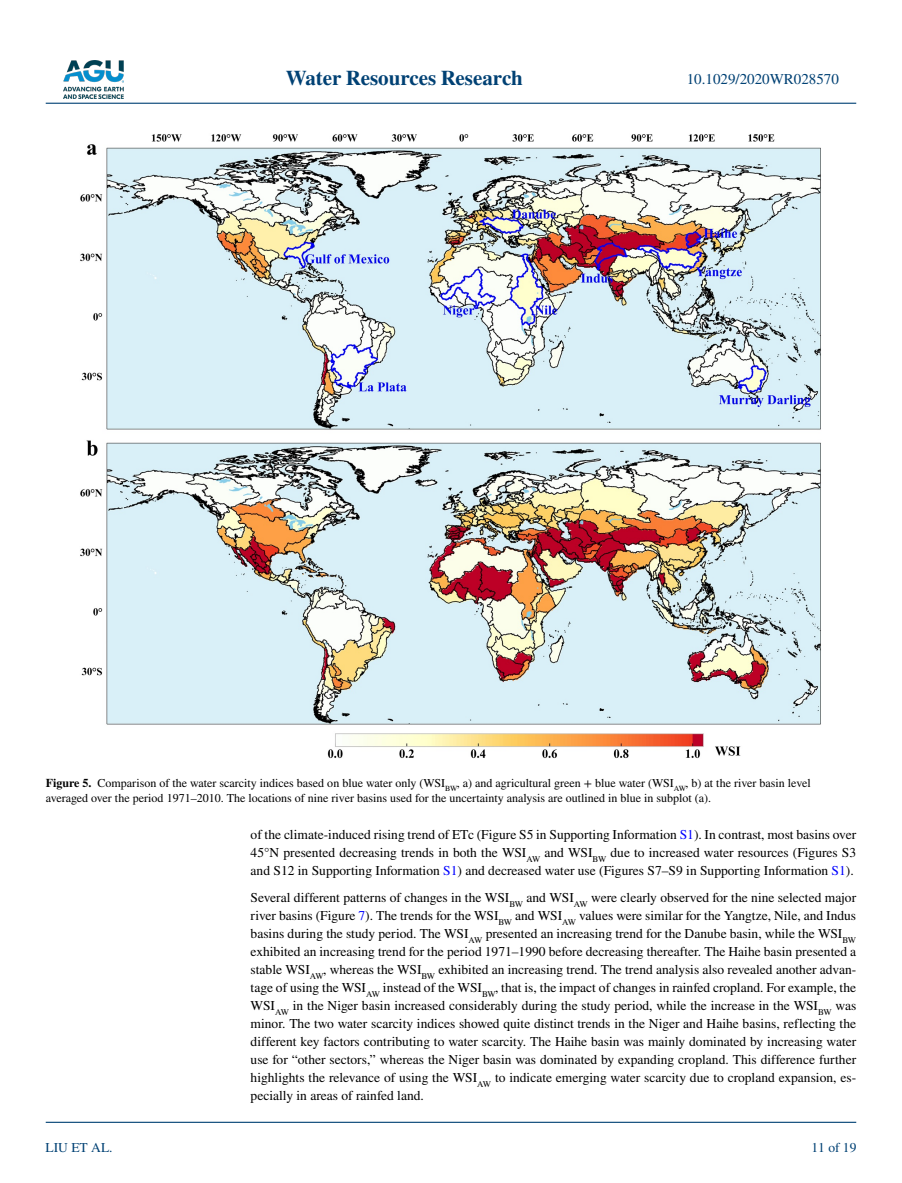
<style>
.page{position:relative;width:902px;height:1183px;background:#fff}
.page>*{position:absolute;margin:0;border:0;box-sizing:border-box;transform-origin:0 0}
.t1{font:700 21px "STIX";color:#004174}
.t2{font:15px "STIX";color:#004174}
.t3{font:13.5px/18px "STIX";color:#000;text-align:justify}
.t4{font:13.5px "STIX";color:#004174}
.t5{font:12px/15px "STIX";color:#000}
.s1{font-weight:700}
.s2{color:#00f}
</style>
<div class="page">
<img style="left:63px;top:60px;width:60px;height:39px">
<hr style="left:46px;top:103px;width:810px;height:1px;background:#004174">
<hr style="left:46px;top:1121px;width:810px;height:1px;background:#004174">
<img style="left:80px;top:134px;width:741px;height:624px">
<h1 class="t1" style="left:285px;top:66px;width:239px">Water Resources Research</h1>
<p class="t2" style="left:686px;top:69px;width:154px">10.1029/2020WR028570</p>
<p class="t5" style="left:46px;top:776px;width:766px"><span class="s1">Figure 5.</span> Comparison of the water scarcity indices based on blue water only (WSI<sub>BW</sub>, a) and agricultural green + blue water (WSI<sub>AW</sub>, b) at the river basin level averaged over the period 1971–2010. The locations of nine river basins used for the uncertainty analysis are outlined in blue in subplot (a).</p>
<p class="t4" style="left:45px;top:1138px;width:69px">LIU ET AL.</p>
<p class="t3" style="left:250px;top:826px;width:607px">of the climate-induced rising trend of ETc (Figure S5 in Supporting Information <span class="s2">S1</span>). In contrast, most basins over 45°N presented decreasing trends in both the WSI<sub>AW</sub> and WSI<sub>BW</sub> due to increased water resources (Figures S3 and S12 in Supporting Information <span class="s2">S1</span>) and decreased water use (Figures S7–S9 in Supporting Information <span class="s2">S1</span>).</p>
<p class="t3" style="left:250px;top:889px;width:607px">Several different patterns of changes in the WSI<sub>BW</sub> and WSI<sub>AW</sub> were clearly observed for the nine selected major river basins (Figure <span class="s2">7</span>). The trends for the WSI<sub>BW</sub> and WSI<sub>AW</sub> values were similar for the Yangtze, Nile, and Indus basins during the study period. The WSI<sub>AW</sub> presented an increasing trend for the Danube basin, while the WSI<sub>BW </sub>exhibited an increasing trend for the period 1971–1990 before decreasing thereafter. The Haihe basin presented a stable WSI<sub>AW</sub>, whereas the WSI<sub>BW</sub> exhibited an increasing trend. The trend analysis also revealed another advan&shy;tage of using the WSI<sub>AW</sub> instead of the WSI<sub>BW</sub>, that is, the impact of changes in rainfed cropland. For example, the WSI<sub>AW</sub> in the Niger basin increased considerably during the study period, while the increase in the WSI<sub>BW</sub> was minor. The two water scarcity indices showed quite distinct trends in the Niger and Haihe basins, reflecting the different key factors contributing to water scarcity. The Haihe basin was mainly dominated by increasing water use for “other sectors,” whereas the Niger basin was dominated by expanding cropland. This difference further highlights the relevance of using the WSI<sub>AW</sub> to indicate emerging water scarcity due to cropland expansion, es&shy;pecially in areas of rainfed land.</p>
<p class="t4" style="left:811px;top:1138px;width:46px">11 of 19</p>
</div>
